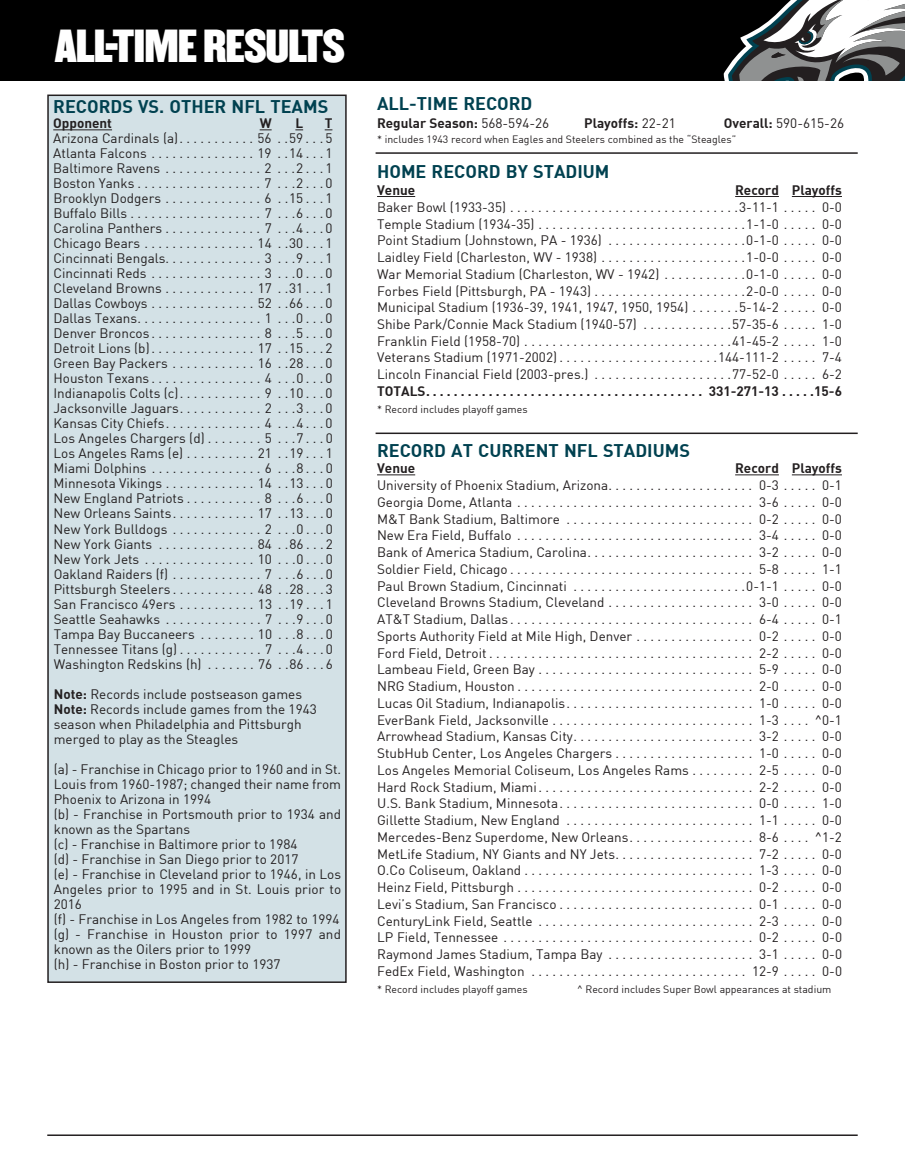
<style>
.page{position:relative;width:905px;height:1175px;background:#fff}
.page>*{position:absolute;margin:0;border:0;box-sizing:border-box;transform-origin:0 0}
.t1{font:40.5px "Champion HTF Middleweight";letter-spacing:-.025em;color:#fff}
.t2{font:700 18px "DIN";color:#004150}
.t3{font:13.5px/15px "DIN";color:#231f20;text-align:justify}
.t4{font:700 13.5px "DIN";color:#231f20}
.t5{font:10.5px "DIN";color:#231f20}
.s1{font-weight:700}
.s2{font-weight:400}
</style>
<div class="page">
<div style="left:0;top:0;width:904px;height:80px;background:#000"></div>
<svg style="left:723px;top:0;width:181px;height:80px"></svg>
<hr style="left:47px;top:1134px;width:810px;height:2px;background:#231f20">
<hr style="left:377px;top:196px;width:38px;height:1px;background:#231f20">
<hr style="left:735px;top:196px;width:44px;height:1px;background:#231f20">
<hr style="left:791px;top:196px;width:51px;height:1px;background:#231f20">
<hr style="left:377px;top:474px;width:38px;height:1px;background:#231f20">
<hr style="left:735px;top:474px;width:44px;height:1px;background:#231f20">
<hr style="left:791px;top:474px;width:51px;height:1px;background:#231f20">
<div style="left:48px;top:95px;width:298px;height:887px;background:#d3e1e6"></div>
<hr style="left:53px;top:129px;width:59px;height:1px;background:#231f20">
<svg style="left:260px;top:129px;width:12px;height:1px"></svg>
<div style="left:47px;top:94px;width:299px;height:889px;border:2px solid #231f20"></div>
<hr style="left:375px;top:152px;width:482px;height:2px;background:#231f20">
<hr style="left:375px;top:432px;width:482px;height:2px;background:#231f20">
<h1 class="t1" style="left:55px;top:19px;width:291px">ALL-TIME RESULTS</h1>
<h2 class="t2" style="left:53px;top:95px;width:276px">RECORDS VS. OTHER NFL TEAMS</h2>
<p class="t4" style="left:53px;top:115px;width:60px">Opponent</p>
<p class="t4" style="left:260px;top:115px;width:13px">W</p>
<p class="t4" style="left:295px;top:115px;width:9px">L</p>
<p class="t4" style="left:325px;top:115px;width:9px">T</p>
<p class="t3" style="left:53px;top:131px;width:281px">Arizona Cardinals (a) . . . . . . . . . . . 56 . 59 . . 5<br>Atlanta Falcons . . . . . . . . . . . . . . . 19 . 14 . . 1<br>Baltimore Ravens . . . . . . . . . . . . . . 2 . . 2 . . 1<br>Boston Yanks . . . . . . . . . . . . . . . . . . 7 . . 2 . . 0<br>Brooklyn Dodgers . . . . . . . . . . . . . . 6 . 15 . . 1<br>Buffalo Bills . . . . . . . . . . . . . . . . . . . 7 . . 6 . . 0<br>Carolina Panthers . . . . . . . . . . . . . . 7 . . 4 . . 0<br>Chicago Bears . . . . . . . . . . . . . . . . 14 . 30 . . 1<br>Cincinnati Bengals . . . . . . . . . . . . . . 3 . . 9 . . 1<br>Cincinnati Reds . . . . . . . . . . . . . . . . 3 . . 0 . . 0<br>Cleveland Browns . . . . . . . . . . . . . 17 . 31 . . 1<br>Dallas Cowboys . . . . . . . . . . . . . . . 52 . 66 . . 0<br>Dallas Texans . . . . . . . . . . . . . . . . . . 1 . . 0 . . 0<br>Denver Broncos . . . . . . . . . . . . . . . . 8 . . 5 . . 0<br>Detroit Lions (b) . . . . . . . . . . . . . . . 17 . 15 . . 2<br>Green Bay Packers . . . . . . . . . . . . 16 . 28 . . 0<br>Houston Texans . . . . . . . . . . . . . . . . 4 . . 0 . . 0<br>Indianapolis Colts (c) . . . . . . . . . . . . 9 . 10 . . 0<br>Jacksonville Jaguars . . . . . . . . . . . . 2 . . 3 . . 0<br>Kansas City Chiefs . . . . . . . . . . . . . . 4 . . 4 . . 0<br>Los Angeles Chargers (d) . . . . . . . . 5 . . 7 . . 0<br>Los Angeles Rams (e) . . . . . . . . . . 21 . 19 . . 1<br>Miami Dolphins . . . . . . . . . . . . . . . . 6 . . 8 . . 0<br>Minnesota Vikings . . . . . . . . . . . . . 14 . 13 . . 0<br>New England Patriots . . . . . . . . . . . 8 . . 6 . . 0<br>New Orleans Saints . . . . . . . . . . . . 17 . 13 . . 0<br>New York Bulldogs . . . . . . . . . . . . . 2 . . 0 . . 0<br>New York Giants . . . . . . . . . . . . . . 84 . 86 . . 2<br>New York Jets . . . . . . . . . . . . . . . . 10 . . 0 . . 0<br>Oakland Raiders (f) . . . . . . . . . . . . . 7 . . 6 . . 0<br>Pittsburgh Steelers . . . . . . . . . . . . 48 . 28 . . 3<br>San Francisco 49ers . . . . . . . . . . . 13 . 19 . . 1<br>Seattle Seahawks . . . . . . . . . . . . . . 7 . . 9 . . 0<br>Tampa Bay Buccaneers . . . . . . . . 10 . . 8 . . 0<br>Tennessee Titans (g) . . . . . . . . . . . . 7 . . 4 . . 0<br>Washington Redskins (h) . . . . . . . 76 . 86 . . 6</p>
<p class="t3" style="left:54px;top:686px;width:264px;text-align:left"><span class="s1">Note:</span> Records include postseason games <span class="s1">Note:</span> Records include games from the 1943 season when Philadelphia and Pittsburgh merged to play as the Steagles</p>
<p class="t3" style="left:54px;top:761px;width:289px;text-align:left">(a) - Franchise in Chicago prior to 1960 and in St.<br>Louis from 1960-1987; changed their name from Phoenix to Arizona in 1994<br>(b) - Franchise in Portsmouth prior to 1934 and known as the Spartans<br>(c) - Franchise in Baltimore prior to 1984<br>(d) - Franchise in San Diego prior to 2017<br>(e) - Franchise in Cleveland prior to 1946, in Los Angeles prior to 1995 and in St. Louis prior to 2016<br>(f) - Franchise in Los Angeles from 1982 to 1994 (g) - Franchise in Houston prior to 1997 and known as the Oilers prior to 1999<br>(h) - Franchise in Boston prior to 1937</p>
<h2 class="t2" style="left:377px;top:91px;width:157px">ALL-TIME RECORD</h2>
<p class="t4" style="left:377px;top:114px;width:174px">Regular Season: <span class="s2">568-594-26</span></p>
<p class="t4" style="left:584px;top:114px;width:93px">Playoffs: <span class="s2">22-21</span></p>
<p class="t3" style="left:723px;top:115px;width:122px"><span class="s1">Overall:</span> 590-615-26</p>
<p class="t5" style="left:377px;top:133px;width:360px">* includes 1943 record when Eagles and Steelers combined as the “Steagles”</p>
<h2 class="t2" style="left:377px;top:160px;width:234px">HOME RECORD BY STADIUM</h2>
<p class="t4" style="left:377px;top:181px;width:40px">Venue</p>
<p class="t4" style="left:735px;top:181px;width:108px">Record Playoffs</p>
<p class="t3" style="left:377px;top:198px;width:466px;line-height:16.8px">Baker Bowl (1933-35) . . . . . . . . . . . . . . . . . . . . . . . . . . . . . . . . 3-11-1 . . . . . 0-0<br>Temple Stadium (1934-35) . . . . . . . . . . . . . . . . . . . . . . . . . . . . . 1-1-0 . . . . . 0-0<br>Point Stadium (Johnstown, PA - 1936) . . . . . . . . . . . . . . . . . . . 0-1-0 . . . . . 0-0<br>Laidley Field (Charleston, WV - 1938) . . . . . . . . . . . . . . . . . . . . 1-0-0 . . . . . 0-0<br>War Memorial Stadium (Charleston, WV - 1942) . . . . . . . . . . . 0-1-0 . . . . . 0-0<br>Forbes Field (Pittsburgh, PA - 1943) . . . . . . . . . . . . . . . . . . . . . 2-0-0 . . . . . 0-0<br>Municipal Stadium (1936-39, 1941, 1947, 1950, 1954) . . . . . . 5-14-2 . . . . . 0-0<br>Shibe Park/Connie Mack Stadium (1940-57) . . . . . . . . . . . . 57-35-6 . . . . . 1-0<br>Franklin Field (1958-70) . . . . . . . . . . . . . . . . . . . . . . . . . . . . . 41-45-2 . . . . . 1-0<br>Veterans Stadium (1971-2002) . . . . . . . . . . . . . . . . . . . . . . 144-111-2 . . . . . 7-4<br>Lincoln Financial Field (2003-pres.) . . . . . . . . . . . . . . . . . . . 77-52-0 . . . . . 6-2</p>
<p class="t4" style="left:377px;top:382px;width:466px">TOTALS . . . . . . . . . . . . . . . . . . . . . . . . . . . . . . . . . . . . . . . . 331-271-13 . . . . 15-6</p>
<p class="t5" style="left:377px;top:402px;width:152px">* Record includes playoff games</p>
<h2 class="t2" style="left:377px;top:438px;width:314px">RECORD AT CURRENT NFL STADIUMS</h2>
<p class="t4" style="left:377px;top:459px;width:40px">Venue</p>
<p class="t4" style="left:735px;top:459px;width:108px">Record Playoffs</p>
<p class="t3" style="left:377px;top:476px;width:466px;line-height:16.8px">University of Phoenix Stadium, Arizona . . . . . . . . . . . . . . . . . . . . . 0-3 . . . . . 0-1<br>Georgia Dome, Atlanta . . . . . . . . . . . . . . . . . . . . . . . . . . . . . . . . . . 3-6 . . . . . 0-0<br>M&amp;T Bank Stadium, Baltimore . . . . . . . . . . . . . . . . . . . . . . . . . . . 0-2 . . . . . 0-0<br>New Era Field, Buffalo . . . . . . . . . . . . . . . . . . . . . . . . . . . . . . . . . . 3-4 . . . . . 0-0<br>Bank of America Stadium, Carolina . . . . . . . . . . . . . . . . . . . . . . . . 3-2 . . . . . 0-0<br>Soldier Field, Chicago . . . . . . . . . . . . . . . . . . . . . . . . . . . . . . . . . . . 5-8 . . . . . 1-1<br>Paul Brown Stadium, Cincinnati . . . . . . . . . . . . . . . . . . . . . . . . 0-1-1 . . . . . 0-0<br>Cleveland Browns Stadium, Cleveland . . . . . . . . . . . . . . . . . . . . . 3-0 . . . . . 0-0<br>AT&amp;T Stadium, Dallas . . . . . . . . . . . . . . . . . . . . . . . . . . . . . . . . . . . 6-4 . . . . . 0-1<br>Sports Authority Field at Mile High, Denver . . . . . . . . . . . . . . . . . 0-2 . . . . . 0-0<br>Ford Field, Detroit . . . . . . . . . . . . . . . . . . . . . . . . . . . . . . . . . . . . . . 2-2 . . . . . 0-0<br>Lambeau Field, Green Bay . . . . . . . . . . . . . . . . . . . . . . . . . . . . . . . 5-9 . . . . . 0-0<br>NRG Stadium, Houston . . . . . . . . . . . . . . . . . . . . . . . . . . . . . . . . . . 2-0 . . . . . 0-0<br>Lucas Oil Stadium, Indianapolis . . . . . . . . . . . . . . . . . . . . . . . . . . . 1-0 . . . . . 0-0<br>EverBank Field, Jacksonville . . . . . . . . . . . . . . . . . . . . . . . . . . . . . 1-3 . . . . ^0-1<br>Arrowhead Stadium, Kansas City . . . . . . . . . . . . . . . . . . . . . . . . . . 3-2 . . . . . 0-0<br>StubHub Center, Los Angeles Chargers . . . . . . . . . . . . . . . . . . . . 1-0 . . . . . 0-0<br>Los Angeles Memorial Coliseum, Los Angeles Rams . . . . . . . . . 2-5 . . . . . 0-0<br>Hard Rock Stadium, Miami . . . . . . . . . . . . . . . . . . . . . . . . . . . . . . . 2-2 . . . . . 0-0<br>U.S. Bank Stadium, Minnesota . . . . . . . . . . . . . . . . . . . . . . . . . . . . 0-0 . . . . . 1-0<br>Gillette Stadium, New England . . . . . . . . . . . . . . . . . . . . . . . . . . . 1-1 . . . . . 0-0<br>Mercedes-Benz Superdome, New Orleans . . . . . . . . . . . . . . . . . . 8-6 . . . . ^1-2<br>MetLife Stadium, NY Giants and NY Jets . . . . . . . . . . . . . . . . . . . . 7-2 . . . . . 0-0<br>O.Co Coliseum, Oakland . . . . . . . . . . . . . . . . . . . . . . . . . . . . . . . . . 1-3 . . . . . 0-0<br>Heinz Field, Pittsburgh . . . . . . . . . . . . . . . . . . . . . . . . . . . . . . . . . . 0-2 . . . . . 0-0<br>Levi’s Stadium, San Francisco . . . . . . . . . . . . . . . . . . . . . . . . . . . . 0-1 . . . . . 0-0<br>CenturyLink Field, Seattle . . . . . . . . . . . . . . . . . . . . . . . . . . . . . . . 2-3 . . . . . 0-0<br>LP Field, Tennessee . . . . . . . . . . . . . . . . . . . . . . . . . . . . . . . . . . . . 0-2 . . . . . 0-0<br>Raymond James Stadium, Tampa Bay . . . . . . . . . . . . . . . . . . . . . 3-1 . . . . . 0-0<br>FedEx Field, Washington . . . . . . . . . . . . . . . . . . . . . . . . . . . . . . . 12-9 . . . . . 0-0</p>
<p class="t5" style="left:377px;top:982px;width:152px">* Record includes playoff games</p>
<p class="t5" style="left:577px;top:982px;width:256px">^ Record includes Super Bowl appearances at stadium</p>
</div>
